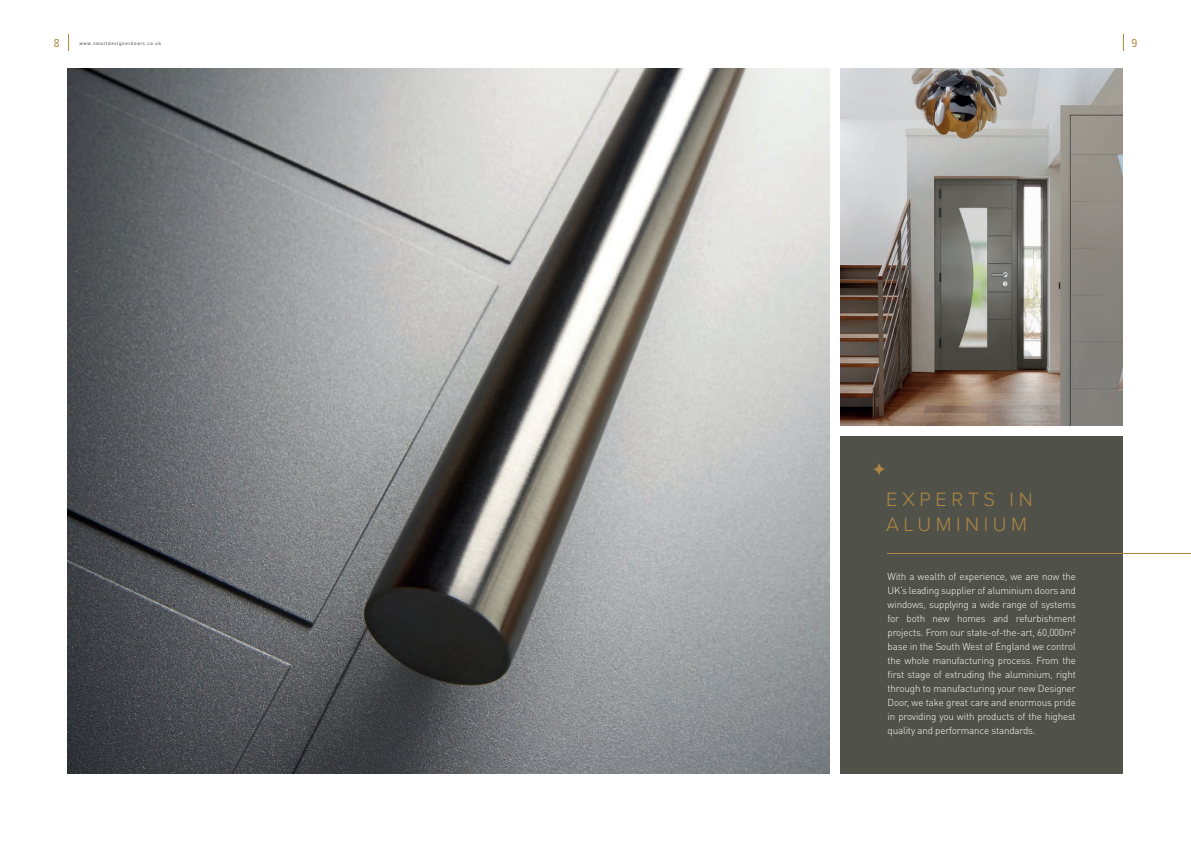
<style>
.page{position:relative;width:1191px;height:842px;background:#fff}
.page>*{position:absolute;margin:0;border:0;box-sizing:border-box;transform-origin:0 0}
.t1{font:300 20px/25px "Proxima Nova";letter-spacing:.23em;color:#ae8642}
.t2{font:12px "Proxima Nova Cond";color:#ae8642}
.t3{font:300 10px/14px "DIN Pro";letter-spacing:-.015em;color:#fff;text-align:justify}
.t4{font:600 5px "Proxima Nova Cond";letter-spacing:.15em;color:#5f696f}
</style>
<div class="page">
<svg style="left:68px;top:34px;width:1px;height:17px"></svg>
<svg style="left:1123px;top:34px;width:1px;height:17px"></svg>
<img style="left:840px;top:68px;width:283px;height:357px">
<div style="left:840px;top:437px;width:283px;height:337px;background:#50524a"></div>
<img style="left:68px;top:68px;width:761px;height:706px">
<hr style="left:887px;top:553px;width:304px;height:1px;background:#ae8642">
<svg style="left:872px;top:462px;width:14px;height:14px"></svg>
<p class="t2" style="left:54px;top:38px;width:7px">8</p>
<p class="t4" style="left:79px;top:41px;width:83px">www.smartdesignerdoors.co.uk</p>
<p class="t2" style="left:1131px;top:38px;width:7px">9</p>
<h1 class="t1" style="left:886px;top:488px;width:148px">EXPERTS IN<br>ALUMINIUM</h1>
<p class="t3" style="left:887px;top:569px;width:190px">With a wealth of experience, we are now the UK’s leading supplier of aluminium doors and windows, supplying a wide range of systems for both new homes and refurbishment projects. From our state-of-the-art, 60,000m² base in the South West of England we control the whole manufacturing process. From the first stage of extruding the aluminium, right through to manufacturing your new Designer Door, we take great care and enormous pride in providing you with products of the highest quality and performance standards.</p>
</div>
